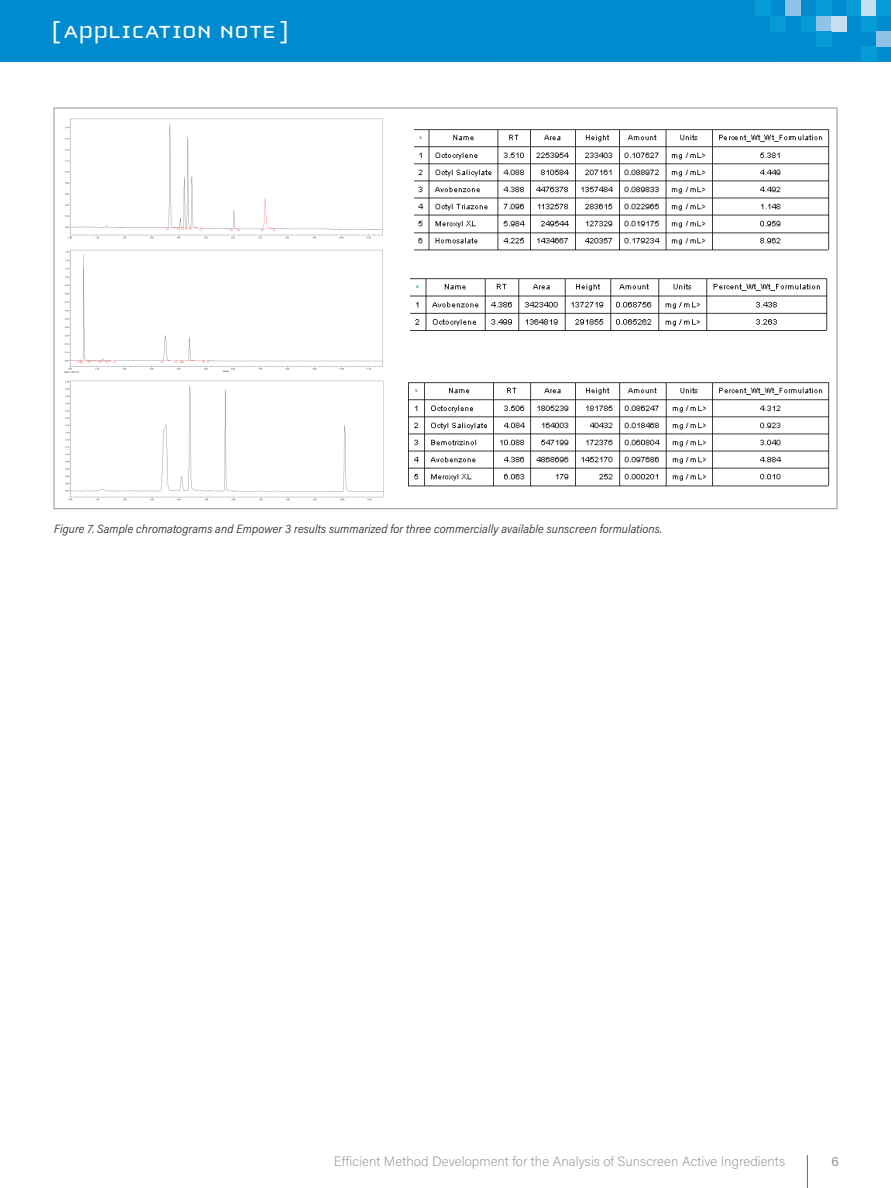
<style>
.page{position:relative;width:891px;height:1188px;background:#fff}
.page>*{position:absolute;margin:0;border:0;box-sizing:border-box;transform-origin:0 0}
.t1{font:25.5px "Cholla Unicase";letter-spacing:.01em;color:#fff;scale:1.1 1}
.t2{font:200 13.5px "Acumin Pro";letter-spacing:.005em;color:#939598}
.t3{font:13.5px "Acumin Pro";color:#939598}
.t4{font:italic 300 12px "Acumin Pro Semi Cond";letter-spacing:.01em;color:#231f20}
</style>
<div class="page">
<div style="left:0;top:0;width:891px;height:62px;background:#008bcf"></div>
<div style="left:755px;top:0;width:15px;height:16px;background:#059bd7"></div>
<div style="left:861px;top:47px;width:15px;height:15px;background:#059bd7"></div>
<div style="left:770px;top:16px;width:16px;height:15px;background:#059bd7"></div>
<div style="left:786px;top:0;width:15px;height:16px;background:#90c3e8"></div>
<div style="left:801px;top:16px;width:15px;height:15px;background:#059bd7"></div>
<div style="left:816px;top:16px;width:16px;height:15px;background:#90c3e8"></div>
<div style="left:832px;top:16px;width:15px;height:15px;background:#c5def2"></div>
<div style="left:816px;top:0;width:16px;height:16px;background:#059bd7"></div>
<div style="left:816px;top:31px;width:16px;height:16px;background:#059bd7"></div>
<div style="left:861px;top:0;width:15px;height:16px;background:#c5def2"></div>
<div style="left:847px;top:0;width:14px;height:16px;background:#059bd7"></div>
<div style="left:876px;top:0;width:15px;height:16px;background:#059bd7"></div>
<div style="left:861px;top:16px;width:15px;height:15px;background:#059bd7"></div>
<div style="left:876px;top:31px;width:15px;height:16px;background:#90c3e8"></div>
<hr style="left:807px;top:1155px;width:1px;height:33px;background:#008bcf">
<img style="left:414px;top:129px;width:416px;height:122px">
<img style="left:409px;top:382px;width:421px;height:105px">
<img style="left:410px;top:278px;width:418px;height:53px">
<img style="left:65px;top:119px;width:318px;height:120px">
<img style="left:65px;top:249px;width:318px;height:123px">
<img style="left:65px;top:380px;width:319px;height:120px">
<h1 class="t1" style="left:52px;top:19px;width:217px">[ APPLICATION NOTE ]</h1>
<p class="t4" style="left:54px;top:520px;width:610px">Figure 7. Sample chromatograms and Empower 3 results summarized for three commercially available sunscreen formulations.</p>
<p class="t2" style="left:334px;top:1152px;width:453px">Efficient Method Development for the Analysis of Sunscreen Active Ingredients</p>
<p class="t3" style="left:832px;top:1151px;width:9px">6</p>
</div>
